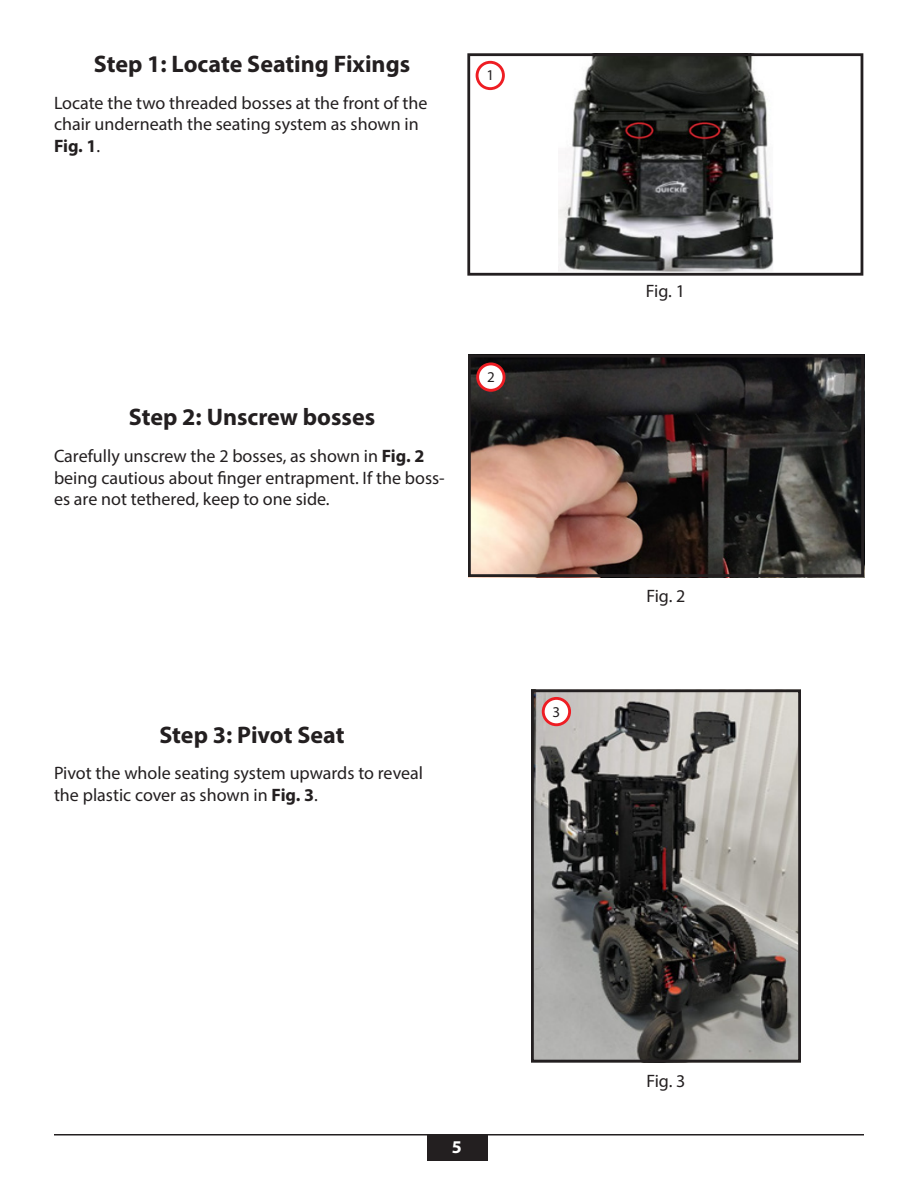
<style>
.page{position:relative;width:918px;height:1188px;background:#fff}
.page>*{position:absolute;margin:0;border:0;box-sizing:border-box;transform-origin:0 0}
.t1{font:700 24px "Myriad Pro";color:#231f20}
.t2{font:18px/21.6px "Myriad Pro";color:#231f20}
.t3{font:700 18px "Myriad Pro";color:#231f20}
.t4{font:700 18px "Myriad Pro";color:#fff}
.t5{font:15px "Myriad Pro";color:#231f20}
.s1{font-weight:400}
.s2{font-weight:700}
</style>
<div class="page">
<div style="left:428px;top:1135px;width:60px;height:25px;background:#231f20"></div>
<hr style="left:54px;top:1134px;width:810px;height:2px;background:#231f20">
<img style="left:472px;top:359px;width:388px;height:214px">
<div style="left:468px;top:355px;width:396px;height:222px;border:3px solid #231f20"></div>
<img style="left:559px;top:57px;width:214px;height:215px">
<div style="left:467px;top:53px;width:396px;height:223px;border:3px solid #231f20"></div>
<div style="left:476px;top:61px;width:29px;height:29px;border:3px solid #ee1d23;border-radius:50%"></div>
<div style="left:478px;top:364px;width:26px;height:26px;background:#fff;border-radius:50%"></div>
<div style="left:476px;top:363px;width:29px;height:29px;border:3px solid #ee1d23;border-radius:50%"></div>
<img style="left:531px;top:693px;width:270px;height:370px">
<div style="left:531px;top:689px;width:270px;height:373px;border:3px solid #231f20"></div>
<div style="left:543px;top:698px;width:27px;height:27px;background:#fff;border-radius:50%"></div>
<div style="left:542px;top:697px;width:29px;height:29px;border:3px solid #ee1d23;border-radius:50%"></div>
<p class="t1" style="left:94px;top:48px;width:318px">Step 1: Locate Seating Fixings</p>
<p class="t2" style="left:54px;top:91px;width:375px">Locate the two threaded bosses at the front of the chair underneath the seating system as shown in</p>
<p class="t3" style="left:54px;top:134px;width:48px">Fig. 1<span class="s1">.</span></p>
<p class="t5" style="left:486px;top:66px;width:9px">1</p>
<p class="t1" style="left:129px;top:402px;width:248px">Step 2: Unscrew bosses</p>
<p class="t2" style="left:54px;top:445px;width:372px">Carefully unscrew the 2 bosses, as shown in <span class="s2">Fig. 2</span></p>
<p class="t2" style="left:54px;top:466px;width:392px">being cautious about finger entrapment. If the boss&shy;es are not tethered, keep to one side.</p>
<p class="t5" style="left:487px;top:368px;width:9px">2</p>
<p class="t1" style="left:159px;top:719px;width:187px">Step 3: Pivot Seat</p>
<p class="t2" style="left:54px;top:762px;width:371px">Pivot the whole seating system upwards to reveal the plastic cover as shown in <span class="s2">Fig. 3</span>.</p>
<p class="t5" style="left:553px;top:702px;width:9px">3</p>
<p class="t2" style="left:646px;top:280px;width:41px">Fig. 1</p>
<p class="t2" style="left:646px;top:585px;width:41px">Fig. 2</p>
<p class="t4" style="left:452px;top:1135px;width:11px">5</p>
<p class="t2" style="left:646px;top:1070px;width:41px">Fig. 3</p>
</div>
